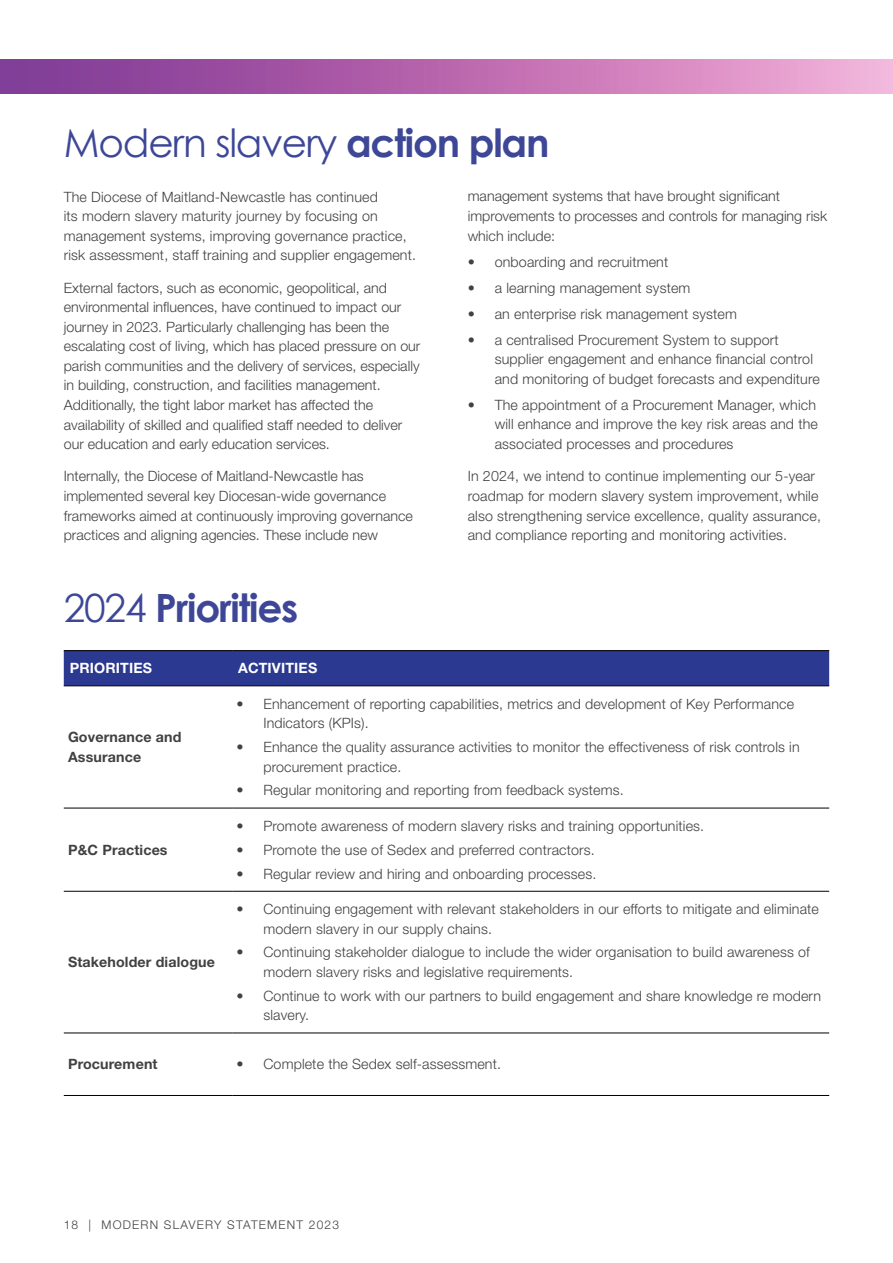
<style>
.page{position:relative;width:893px;height:1263px;background:#fff}
.page>*{position:absolute;margin:0;border:0;box-sizing:border-box;transform-origin:0 0}
.t1{font:39px "Century Gothic";letter-spacing:-.03em;color:#3e4797}
.t2{font:700 39px "Century Gothic";letter-spacing:-.03em;color:#3e4797}
.t3{font:300 14.25px/19.5px "Helvetica Neue LT Std";letter-spacing:.01em;color:#414042}
.t4{font:700 14.25px/19.5px "Helvetica Neue LT Std";letter-spacing:.01em;color:#414042}
.t5{font:700 14.25px "Helvetica Neue LT Std";letter-spacing:.01em;color:#fff}
.t6{font:300 12px "Helvetica Neue LT Std";letter-spacing:.1em;color:#414042}
.s1{font-weight:700}
.s2{font-weight:400}
</style>
<div class="page">
<div style="left:64px;top:651px;width:765px;height:35px;background:#2b3990"></div>
<hr style="left:64px;top:650px;width:168px;height:1px;background:#000">
<hr style="left:232px;top:650px;width:597px;height:1px;background:#000">
<hr style="left:64px;top:686px;width:168px;height:1px;background:#000">
<hr style="left:232px;top:686px;width:597px;height:1px;background:#000">
<hr style="left:64px;top:808px;width:168px;height:1px;background:#000">
<hr style="left:232px;top:808px;width:597px;height:1px;background:#000">
<hr style="left:64px;top:891px;width:168px;height:1px;background:#000">
<hr style="left:232px;top:891px;width:597px;height:1px;background:#000">
<hr style="left:64px;top:1033px;width:168px;height:1px;background:#000">
<hr style="left:232px;top:1033px;width:597px;height:1px;background:#000">
<hr style="left:64px;top:1095px;width:168px;height:1px;background:#000">
<hr style="left:232px;top:1095px;width:597px;height:1px;background:#000">
<hr style="left:892px;top:929px;width:1px;height:262px;background:#e6e7e8">
<div style="left:0;top:60px;width:893px;height:34px;background:linear-gradient(to right,#7c2f8e,#f6acd5)"></div>
<h1 class="t1" style="left:64px;top:115px;width:487px">Modern slavery <span class="s1">action plan</span></h1>
<p class="t3" style="left:64px;top:186px;width:354px">The Diocese of Maitland-Newcastle has continued<br>its modern slavery maturity journey by focusing on management systems, improving governance practice, risk assessment, staff training and supplier engagement.</p>
<p class="t3" style="left:64px;top:277px;width:358px">External factors, such as economic, geopolitical, and environmental influences, have continued to impact our journey in 2023. Particularly challenging has been the escalating cost of living, which has placed pressure on our parish communities and the delivery of services, especially in building, construction, and facilities management.<br>Additionally, the tight labor market has affected the availability of skilled and qualified staff needed to deliver our education and early education services.</p>
<p class="t3" style="left:64px;top:466px;width:351px">Internally, the Diocese of Maitland-Newcastle has implemented several key Diocesan-wide governance frameworks aimed at continuously improving governance practices and aligning agencies. These include new</p>
<h1 class="t2" style="left:64px;top:579px;width:236px"><span class="s2">2024</span> Priorities</h1>
<p class="t5" style="left:70px;top:659px;width:84px">PRIORITIES</p>
<p class="t5" style="left:238px;top:659px;width:81px">ACTIVITIES</p>
<p class="t3" style="left:468px;top:186px;width:361px">management systems that have brought significant improvements to processes and controls for managing risk which include:</p>
<p class="t3" style="left:468px;top:252px;width:202px">• onboarding and recruitment</p>
<p class="t3" style="left:468px;top:277px;width:224px">• a learning management system</p>
<p class="t3" style="left:468px;top:303px;width:271px">• an enterprise risk management system</p>
<p class="t3" style="left:495px;top:329px;width:327px;text-indent:-27px">• a centralised Procurement System to support supplier engagement and enhance financial control and monitoring of budget forecasts and expenditure</p>
<p class="t3" style="left:495px;top:395px;width:325px;text-indent:-27px">• The appointment of a Procurement Manager, which will enhance and improve the key risk areas and the associated processes and procedures</p>
<p class="t3" style="left:468px;top:466px;width:355px">In 2024, we intend to continue implementing our 5-year roadmap for modern slavery system improvement, while also strengthening service excellence, quality assurance, and compliance reporting and monitoring activities.</p>
<p class="t4" style="left:68px;top:727px;width:115px">Governance and<br>Assurance</p>
<p class="t4" style="left:68px;top:839px;width:101px">P&amp;C Practices</p>
<p class="t4" style="left:68px;top:952px;width:149px">Stakeholder dialogue</p>
<p class="t3" style="left:263px;top:694px;width:532px;text-indent:-27px">• Enhancement of reporting capabilities, metrics and development of Key Performance<br>Indicators (KPIs).</p>
<p class="t3" style="left:263px;top:737px;width:538px;text-indent:-27px">• Enhance the quality assurance activities to monitor the effectiveness of risk controls in procurement practice.</p>
<p class="t3" style="left:236px;top:780px;width:389px">• Regular monitoring and reporting from feedback systems.</p>
<p class="t3" style="left:236px;top:816px;width:469px">• Promote awareness of modern slavery risks and training opportunities.</p>
<p class="t3" style="left:236px;top:840px;width:360px">• Promote the use of Sedex and preferred contractors.</p>
<p class="t3" style="left:236px;top:863px;width:361px">• Regular review and hiring and onboarding processes.</p>
<p class="t3" style="left:263px;top:899px;width:557px;text-indent:-27px">• Continuing engagement with relevant stakeholders in our efforts to mitigate and eliminate modern slavery in our supply chains.</p>
<p class="t3" style="left:263px;top:942px;width:548px;text-indent:-27px">• Continuing stakeholder dialogue to include the wider organisation to build awareness of modern slavery risks and legislative requirements.</p>
<p class="t3" style="left:263px;top:985px;width:559px;text-indent:-27px">• Continue to work with our partners to build engagement and share knowledge re modern slavery.</p>
<p class="t4" style="left:68px;top:1054px;width:91px">Procurement</p>
<p class="t3" style="left:236px;top:1054px;width:266px">• Complete the Sedex self-assessment.</p>
<p class="t6" style="left:64px;top:1218px;width:277px">18 | MODERN SLAVERY STATEMENT 2023</p>
</div>
